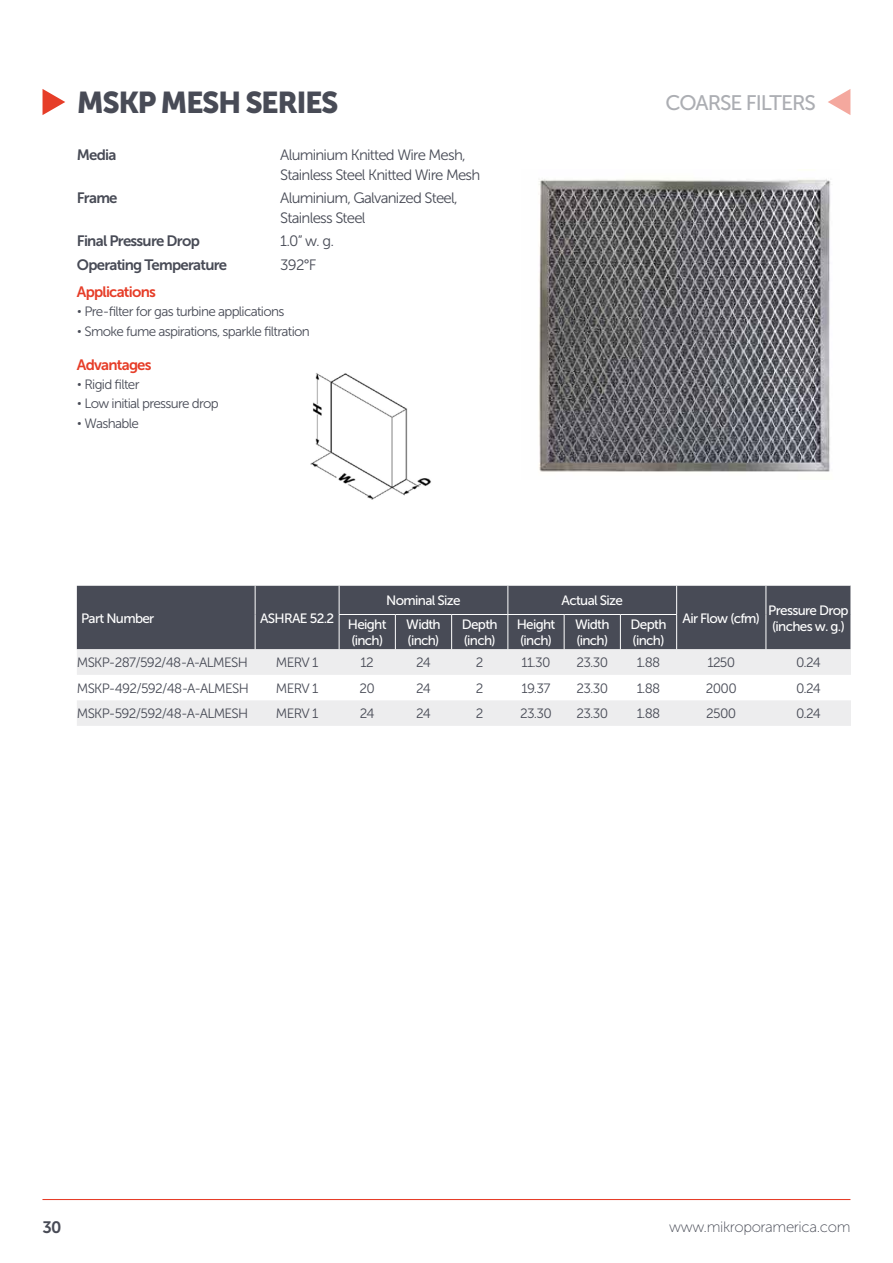
<style>
.page{position:relative;width:893px;height:1263px;background:#fff}
.page>*{position:absolute;margin:0;border:0;box-sizing:border-box;transform-origin:0 0}
.t1{font:30px "Museo Sans 900";letter-spacing:-.05em;color:#484b56}
.t2{font:21px "Museo Sans 500";letter-spacing:-.05em;color:#acaeb3}
.t3{font:16.5px "Museo Sans 700";color:#484b56}
.t4{font:15px/19.5px "Museo Sans 300";letter-spacing:-.05em;color:#484b56}
.t5{font:15px "Museo Sans 700";letter-spacing:-.05em;color:#484b56}
.t6{font:15px "Museo Sans 100";letter-spacing:-.025em;color:#484b56}
.t7{font:15px "Museo Sans 700";letter-spacing:-.05em;color:#e63d28}
.t8{font:13.5px "Museo Sans 300";letter-spacing:-.05em;color:#484b56}
.t9{font:13.5px/16.2px "Museo Sans 500";letter-spacing:-.05em;color:#fff}
.s1{font-family:"Nexa"}
</style>
<div class="page">
<hr style="left:42px;top:1199px;width:808px;height:1px;background:#e63d28">
<svg style="left:43px;top:89px;width:22px;height:26px"></svg>
<svg style="left:828px;top:89px;width:22px;height:26px"></svg>
<img style="left:539px;top:179px;width:292px;height:293px">
<div style="left:77px;top:586px;width:774px;height:63px;background:#484b56"></div>
<svg style="left:77px;top:649px;width:774px;height:77px;fill:#ededee"></svg>
<svg style="left:255px;top:586px;width:1px;height:28px"></svg>
<svg style="left:339px;top:586px;width:1px;height:28px"></svg>
<svg style="left:508px;top:586px;width:1px;height:28px"></svg>
<svg style="left:676px;top:586px;width:1px;height:28px"></svg>
<svg style="left:766px;top:586px;width:1px;height:28px"></svg>
<hr style="left:255px;top:614px;width:1px;height:35px;background:#fff">
<hr style="left:339px;top:614px;width:56px;height:1px;background:#fff">
<hr style="left:339px;top:615px;width:1px;height:34px;background:#fff">
<hr style="left:395px;top:614px;width:57px;height:1px;background:#fff">
<hr style="left:395px;top:615px;width:1px;height:34px;background:#fff">
<hr style="left:452px;top:614px;width:56px;height:1px;background:#fff">
<hr style="left:451px;top:615px;width:1px;height:34px;background:#fff">
<hr style="left:508px;top:614px;width:56px;height:1px;background:#fff">
<hr style="left:508px;top:615px;width:1px;height:34px;background:#fff">
<hr style="left:564px;top:614px;width:56px;height:1px;background:#fff">
<hr style="left:564px;top:615px;width:1px;height:34px;background:#fff">
<hr style="left:620px;top:614px;width:57px;height:1px;background:#fff">
<hr style="left:620px;top:615px;width:1px;height:34px;background:#fff">
<hr style="left:676px;top:615px;width:1px;height:34px;background:#fff">
<hr style="left:766px;top:614px;width:1px;height:35px;background:#fff">
<img style="left:310px;top:373px;width:121px;height:127px">
<h1 class="t1" style="left:77px;top:86px;width:263px">MSKP MESH SERIES</h1>
<h2 class="t2" style="left:665px;top:91px;width:152px">COARSE FILTERS</h2>
<p class="t5" style="left:77px;top:147px;width:41px">Media</p>
<p class="t4" style="left:280px;top:145px;width:202px">Aluminium Knitted Wire Mesh,<br>Stainless Steel Knitted Wire Mesh</p>
<p class="t5" style="left:77px;top:189px;width:42px">Frame</p>
<p class="t4" style="left:280px;top:188px;width:179px">Aluminium, Galvanized Steel,<br>Stainless Steel</p>
<p class="t5" style="left:77px;top:232px;width:125px">Final Pressure Drop</p>
<p class="t4" style="left:280px;top:231px;width:55px">1.0” w. g.</p>
<p class="t5" style="left:77px;top:257px;width:152px">Operating Temperature</p>
<p class="t4" style="left:280px;top:255px;width:38px">392°F</p>
<p class="t7" style="left:77px;top:284px;width:81px">Applications</p>
<p class="t8" style="left:77px;top:304px;width:209px"><span class="s1">•</span> Pre-filter for gas turbine applications</p>
<p class="t8" style="left:77px;top:324px;width:235px"><span class="s1">•</span> Smoke fume aspirations, sparkle filtration</p>
<p class="t7" style="left:77px;top:356px;width:76px">Advantages</p>
<p class="t8" style="left:77px;top:377px;width:64px"><span class="s1">•</span> Rigid filter</p>
<p class="t8" style="left:77px;top:396px;width:144px"><span class="s1">•</span> Low initial pressure drop</p>
<p class="t8" style="left:77px;top:416px;width:63px"><span class="s1">•</span> Washable</p>
<p class="t9" style="left:81px;top:610px;width:75px">Part Number</p>
<p class="t9" style="left:260px;top:610px;width:76px">ASHRAE 52.2</p>
<p class="t9" style="left:386px;top:592px;width:76px">Nominal Size</p>
<p class="t9" style="left:562px;top:592px;width:63px">Actual Size</p>
<p class="t9" style="left:768px;top:602px;width:82px">Pressure Drop</p>
<p class="t9" style="left:682px;top:610px;width:79px">Air Flow (cfm)</p>
<p class="t9" style="left:348px;top:616px;width:40px">Height</p>
<p class="t9" style="left:772px;top:618px;width:74px">(inches w. g.)</p>
<p class="t9" style="left:351px;top:632px;width:33px">(inch)</p>
<p class="t9" style="left:406px;top:616px;width:36px">Width (inch)</p>
<p class="t9" style="left:462px;top:616px;width:37px">Depth (inch)</p>
<p class="t9" style="left:517px;top:616px;width:40px">Height (inch)</p>
<p class="t9" style="left:575px;top:616px;width:36px">Width (inch)</p>
<p class="t9" style="left:631px;top:616px;width:37px">Depth (inch)</p>
<p class="t8" style="left:77px;top:655px;width:172px">MSKP-287/592/48-A-ALMESH</p>
<p class="t8" style="left:276px;top:655px;width:44px">MERV 1</p>
<p class="t8" style="left:361px;top:655px;width:15px">12</p>
<p class="t8" style="left:416px;top:655px;width:16px">24</p>
<p class="t8" style="left:476px;top:655px;width:9px">2</p>
<p class="t8" style="left:521px;top:655px;width:31px">11.30</p>
<p class="t8" style="left:576px;top:655px;width:33px">23.30</p>
<p class="t8" style="left:637px;top:655px;width:25px">1.88</p>
<p class="t8" style="left:707px;top:655px;width:29px">1250</p>
<p class="t8" style="left:796px;top:655px;width:26px">0.24</p>
<p class="t8" style="left:77px;top:681px;width:173px">MSKP-492/592/48-A-ALMESH</p>
<p class="t8" style="left:276px;top:681px;width:44px">MERV 1</p>
<p class="t8" style="left:360px;top:681px;width:17px">20</p>
<p class="t8" style="left:416px;top:681px;width:16px">24</p>
<p class="t8" style="left:476px;top:681px;width:9px">2</p>
<p class="t8" style="left:521px;top:681px;width:31px">19.37</p>
<p class="t8" style="left:576px;top:681px;width:33px">23.30</p>
<p class="t8" style="left:637px;top:681px;width:25px">1.88</p>
<p class="t8" style="left:706px;top:681px;width:32px">2000</p>
<p class="t8" style="left:796px;top:681px;width:26px">0.24</p>
<p class="t8" style="left:77px;top:706px;width:173px">MSKP-592/592/48-A-ALMESH</p>
<p class="t8" style="left:276px;top:706px;width:44px">MERV 1</p>
<p class="t8" style="left:360px;top:706px;width:16px">24</p>
<p class="t8" style="left:416px;top:706px;width:16px">24</p>
<p class="t8" style="left:476px;top:706px;width:9px">2</p>
<p class="t8" style="left:520px;top:706px;width:33px">23.30</p>
<p class="t8" style="left:576px;top:706px;width:33px">23.30</p>
<p class="t8" style="left:637px;top:706px;width:25px">1.88</p>
<p class="t8" style="left:706px;top:706px;width:32px">2500</p>
<p class="t8" style="left:796px;top:706px;width:26px">0.24</p>
<p class="t3" style="left:42px;top:1218px;width:21px">30</p>
<p class="t6" style="left:669px;top:1218px;width:183px">www.mikroporamerica.com</p>
</div>
